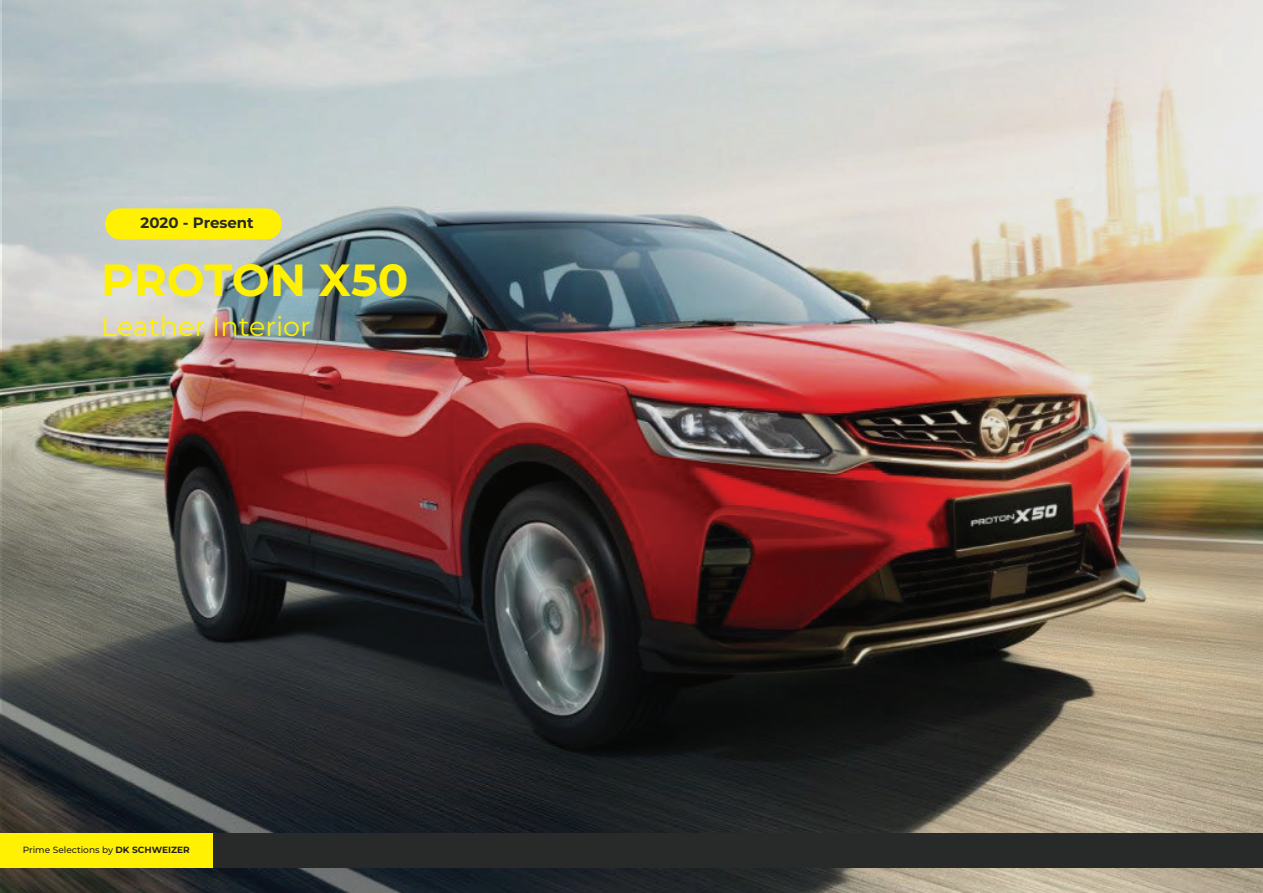
<style>
.page{position:relative;width:1263px;height:893px;background:#fff}
.page>*{position:absolute;margin:0;border:0;box-sizing:border-box;transform-origin:0 0}
.t1{font:700 45px "Montserrat";color:#fff101}
.t2{font:27px "Montserrat";color:#fff101}
.t3{font:700 15px "Montserrat";color:#282929}
.t4{font:500 9px "Montserrat";color:#231f20}
.s1{font-weight:700}
</style>
<div class="page">
<img style="left:2px;top:0;width:1261px;height:893px">
<div style="left:213px;top:833px;width:1050px;height:34px;background:#282929"></div>
<div style="left:0;top:833px;width:213px;height:34px;background:#fff101"></div>
<div style="left:105px;top:208px;width:177px;height:31px;background:#fff101;border-radius:16px"></div>
<h3 class="t3" style="left:141px;top:217px;width:115px">2020 - Present</h3>
<h1 class="t1" style="left:101px;top:260px;width:308px">PROTON X50</h1>
<h2 class="t2" style="left:101px;top:316px;width:211px">Leather Interior</h2>
<p class="t4" style="left:23px;top:846px;width:168px">Prime Selections by <span class="s1">DK SCHWEIZER</span></p>
</div>
